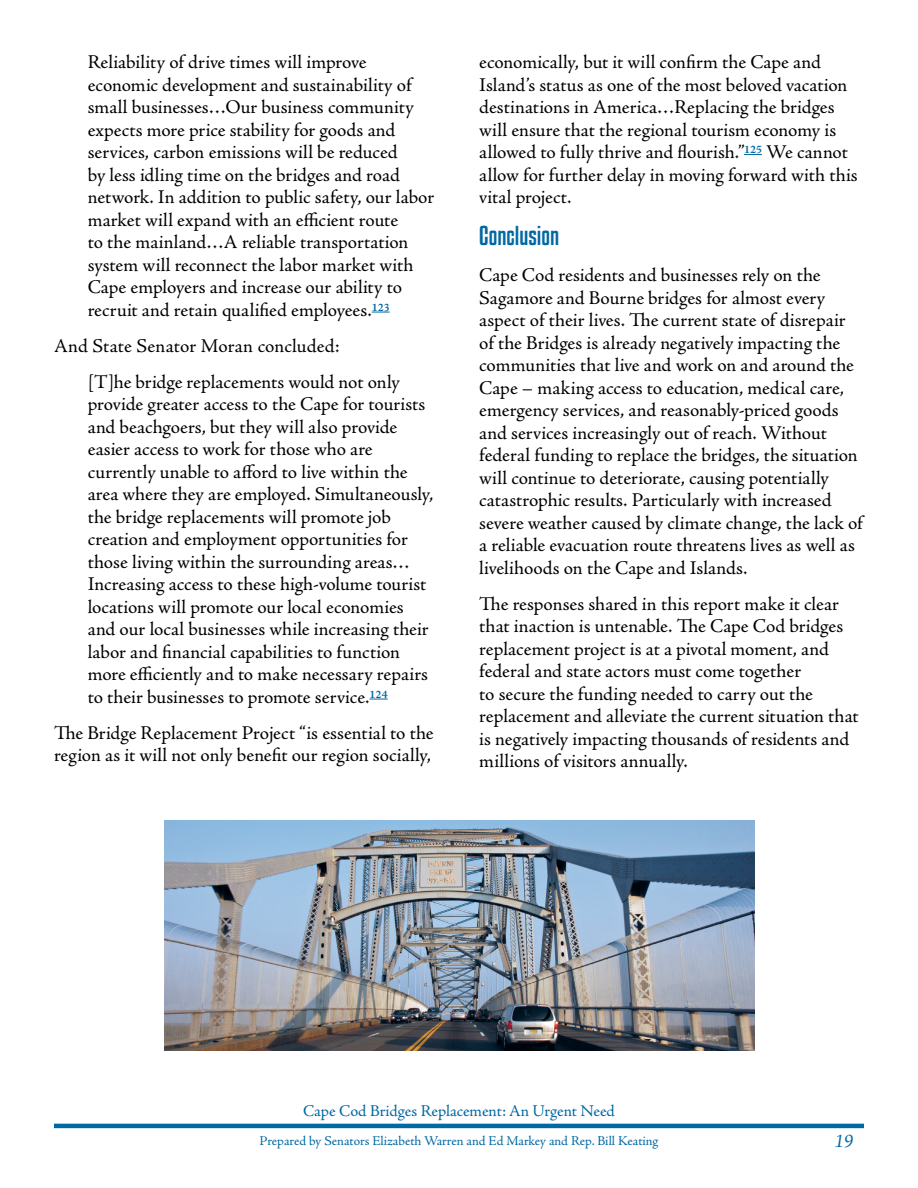
<style>
.page{position:relative;width:918px;height:1188px;background:#fff}
.page>*{position:absolute;margin:0;border:0;box-sizing:border-box;transform-origin:0 0}
.t1{font:24px "Kenyan Coffee Rg";color:#0068a3}
.Body{font:19.5px/22.5px "Adobe Jenson Pro";color:#000001}
.IndentedText{font:19.5px/22.5px "Adobe Jenson Pro";color:#000001}
.t2{font:italic 19.5px "Adobe Jenson Pro";color:#0068a3}
.t3{font:16.5px "Adobe Jenson Pro";letter-spacing:-.005em;color:#0068a3}
.t4{font:13.5px "Adobe Jenson Pro";letter-spacing:-.005em;color:#0068a3}
</style>
<div class="page">
<hr style="left:54px;top:1124px;width:810px;height:4px;background:#0068a3">
<svg style="left:372px;top:312px;width:18px;height:1px"></svg>
<svg style="left:370px;top:699px;width:18px;height:1px"></svg>
<svg style="left:744px;top:154px;width:18px;height:1px"></svg>
<img style="left:164px;top:821px;width:591px;height:230px">
<p class="IndentedText" style="left:88px;top:51px;width:348px">Reliability of drive times will improve economic development and sustainability of small businesses…Our business community expects more price stability for goods and services, carbon emissions will be reduced<br>by less idling time on the bridges and road network. In addition to public safety, our labor market will expand with an efficient route<br>to the mainland…A reliable transportation system will reconnect the labor market with Cape employers and increase our ability to recruit and retain qualified employees.<sup>123</sup></p>
<p class="Body" style="left:54px;top:335px;width:287px">And State Senator Moran concluded:</p>
<p class="IndentedText" style="left:88px;top:371px;width:347px">[T]he bridge replacements would not only provide greater access to the Cape for tourists and beachgoers, but they will also provide easier access to work for those who are currently unable to afford to live within the area where they are employed. Simultaneously, the bridge replacements will promote job creation and employment opportunities for those living within the surrounding areas… Increasing access to these high-volume tourist locations will promote our local economies and our local businesses while increasing their labor and financial capabilities to function more efficiently and to make necessary repairs to their businesses to promote service.<sup>124</sup></p>
<p class="Body" style="left:54px;top:722px;width:381px">The Bridge Replacement Project “is essential to the region as it will not only benefit our region socially,</p>
<p class="Body" style="left:479px;top:51px;width:380px">economically, but it will confirm the Cape and Island’s status as one of the most beloved vacation destinations in America…Replacing the bridges will ensure that the regional tourism economy is allowed to fully thrive and flourish.”<sup>125</sup> We cannot allow for further delay in moving forward with this vital project.</p>
<p class="t1" style="left:479px;top:221px;width:82px">Conclusion</p>
<p class="Body" style="left:479px;top:264px;width:385px">Cape Cod residents and businesses rely on the Sagamore and Bourne bridges for almost every aspect of their lives. The current state of disrepair of the Bridges is already negatively impacting the communities that live and work on and around the Cape – making access to education, medical care, emergency services, and reasonably-priced goods and services increasingly out of reach. Without federal funding to replace the bridges, the situation will continue to deteriorate, causing potentially catastrophic results. Particularly with increased severe weather caused by climate change, the lack of a reliable evacuation route threatens lives as well as livelihoods on the Cape and Islands.</p>
<p class="Body" style="left:479px;top:593px;width:381px">The responses shared in this report make it clear that inaction is untenable. The Cape Cod bridges replacement project is at a pivotal moment, and federal and state actors must come together<br>to secure the funding needed to carry out the replacement and alleviate the current situation that is negatively impacting thousands of residents and millions of visitors annually.</p>
<p class="t3" style="left:303px;top:1101px;width:313px">Cape Cod Bridges Replacement: An Urgent Need</p>
<p class="t4" style="left:260px;top:1133px;width:400px">Prepared by Senators Elizabeth Warren and Ed Markey and Rep. Bill Keating</p>
<p class="t2" style="left:835px;top:1130px;width:20px">19</p>
</div>
